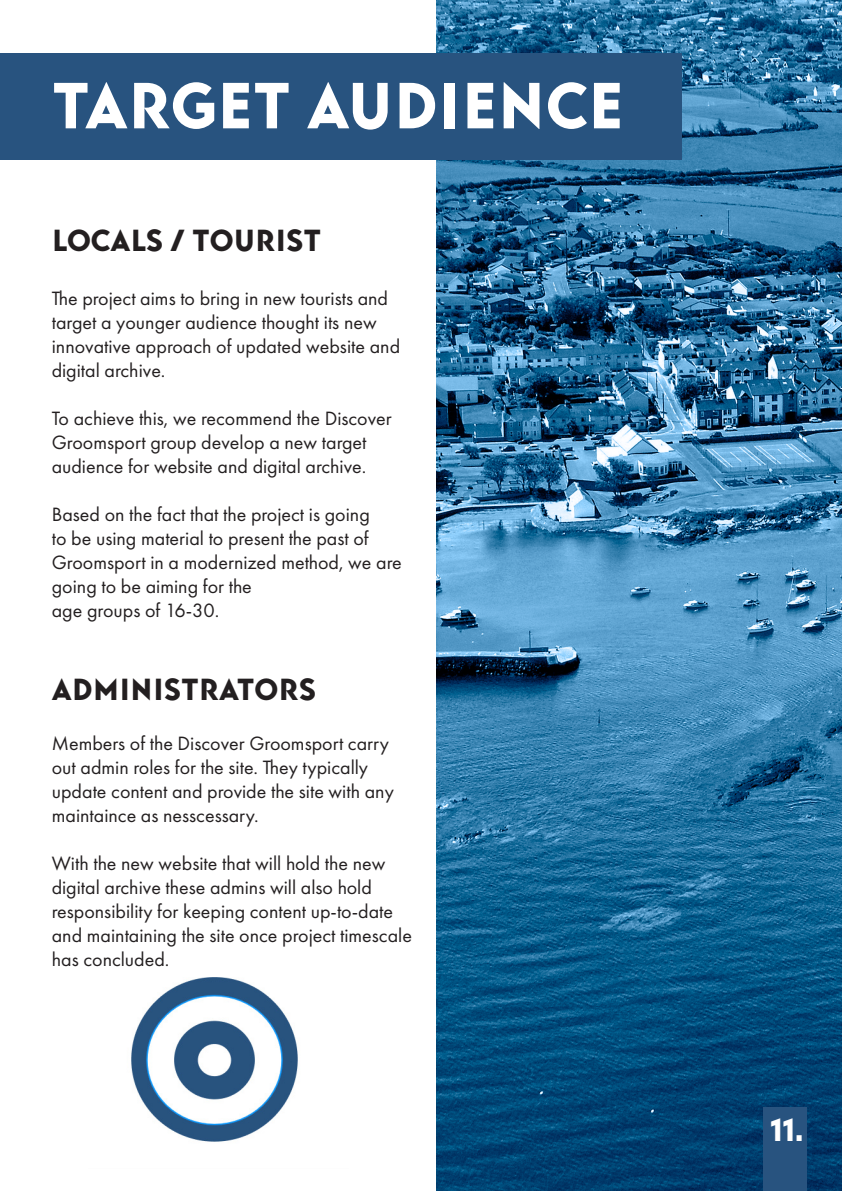
<style>
.page{position:relative;width:842px;height:1191px;background:#fff}
.page>*{position:absolute;margin:0;border:0;box-sizing:border-box;transform-origin:0 0}
.t1{font:64px "Baro";color:#fff}
.t2{font:31px "Baro";color:#fff}
.t3{font:30px "Baro";color:#231f20}
.t4{font:20px/24px "Futura PT";color:#231f20}
</style>
<div class="page">
<img style="left:437px;top:0;width:405px;height:1191px">
<div style="left:0;top:53px;width:682px;height:107px;background:#28537f"></div>
<div style="left:763px;top:1107px;width:43px;height:84px;background:#28537f"></div>
<img style="left:131px;top:977px;width:167px;height:165px">
<p class="t1" style="left:52px;top:68px;width:573px">TARGET AUDIENCE</p>
<p class="t3" style="left:52px;top:223px;width:271px">LOCALS / TOURIST</p>
<p class="t4" style="left:52px;top:286px;width:350px">The project aims to bring in new tourists and target a younger audience thought its new innovative approach of updated website and digital archive.</p>
<p class="t4" style="left:52px;top:406px;width:341px">To achieve this, we recommend the Discover<br>Groomsport group develop a new target audience for website and digital archive.</p>
<p class="t4" style="left:52px;top:502px;width:351px">Based on the fact that the project is going<br>to be using material to present the past of Groomsport in a modernized method, we are going to be aiming for the</p>
<p class="t4" style="left:52px;top:598px;width:169px">age groups of 16-30.</p>
<p class="t3" style="left:52px;top:672px;width:266px">ADMINISTRATORS</p>
<p class="t4" style="left:52px;top:730px;width:344px">Members of the Discover Groomsport carry out admin roles for the site. They typically update content and provide the site with any maintaince as nesscessary.</p>
<p class="t4" style="left:52px;top:850px;width:362px">With the new website that will hold the new digital archive these admins will also hold responsibility for keeping content up-to-date and maintaining the site once project timescale has concluded.</p>
<p class="t2" style="left:771px;top:1111px;width:34px">11.</p>
</div>
